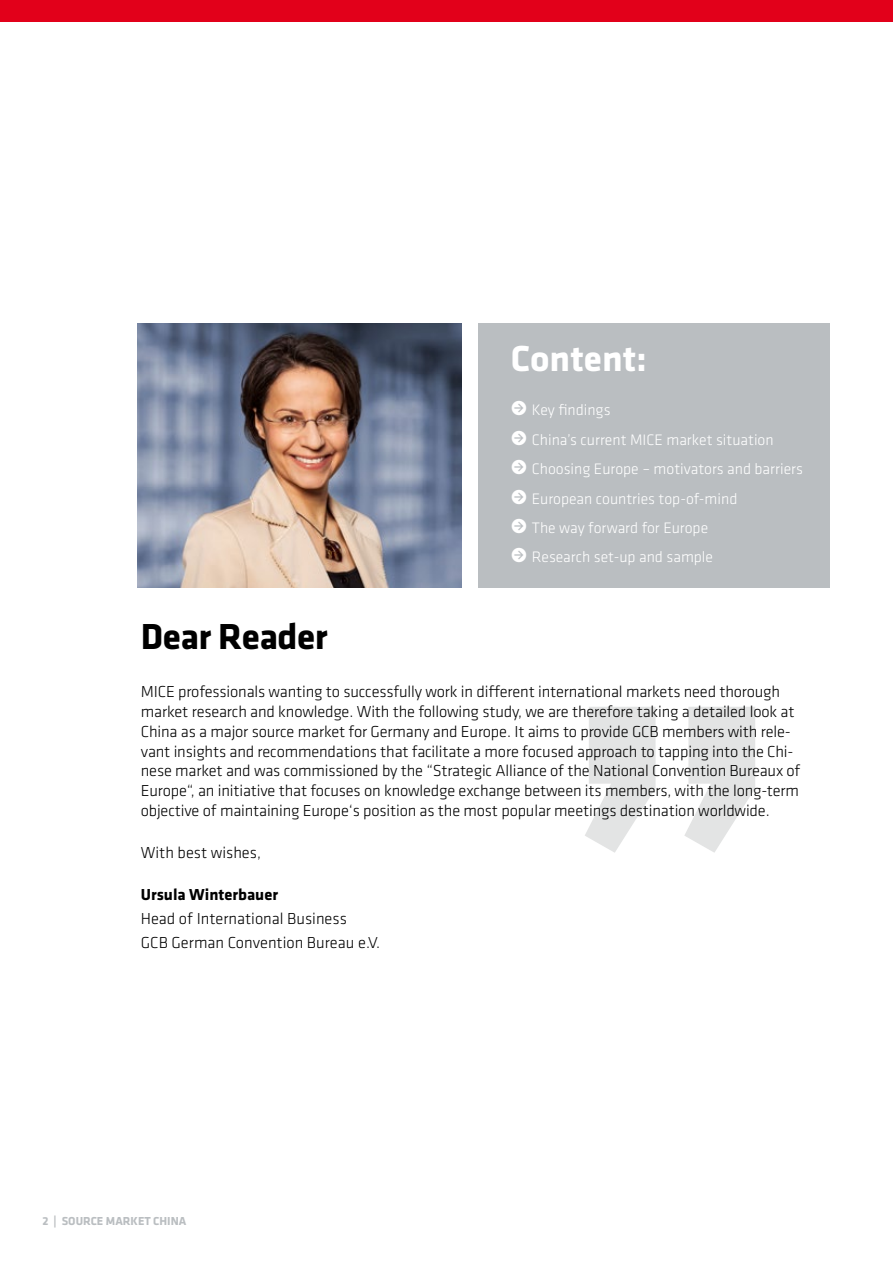
<style>
.page{position:relative;width:893px;height:1263px;background:#fff}
.page>*{position:absolute;margin:0;border:0;box-sizing:border-box;transform-origin:0 0}
.t1{font:700 37.5px "Klavika";letter-spacing:-.015em;color:#000}
.t2{font:700 37.5px "Klavika";color:#fff}
.t3{font:300 16.5px/19.8px "Klavika";letter-spacing:-.01em;color:#000}
.t4{font:700 16.5px "Klavika";color:#000}
.t5{font:300 15.75px "Klavika";color:#fff}
.t6{font:700 12px "Klavika";color:#babec1}
.s1{font-weight:400;font-size:21px}
</style>
<div class="page">
<div style="left:0;top:0;width:893px;height:21px;background:#e2001a"></div>
<svg style="left:585px;top:707px;width:170px;height:146px"></svg>
<img style="left:138px;top:324px;width:323px;height:263px">
<div style="left:478px;top:324px;width:352px;height:264px;background:#babec1"></div>
<h1 class="t2" style="left:511px;top:338px;width:137px">Content:</h1>
<p class="t5" style="left:511px;top:400px;width:101px"><span class="s1">•</span> Key findings</p>
<p class="t5" style="left:511px;top:430px;width:264px"><span class="s1">•</span> China’s current MICE market situation</p>
<p class="t5" style="left:511px;top:459px;width:294px"><span class="s1">•</span> Choosing Europe – motivators and barriers</p>
<p class="t5" style="left:511px;top:489px;width:228px"><span class="s1">•</span> European countries top-of-mind</p>
<p class="t5" style="left:511px;top:518px;width:199px"><span class="s1">•</span> The way forward for Europe</p>
<p class="t5" style="left:511px;top:548px;width:204px"><span class="s1">•</span> Research set-up and sample</p>
<h1 class="t1" style="left:141px;top:616px;width:188px">Dear Reader</h1>
<p class="t3" style="left:141px;top:682px;width:661px">MICE professionals wanting to successfully work in different international markets need thorough market research and knowledge. With the following study, we are therefore taking a detailed look at China as a major source market for Germany and Europe. It aims to provide GCB members with rele&shy;vant insights and recommendations that facilitate a more focused approach to tapping into the Chi&shy;nese market and was commissioned by the “Strategic Alliance of the National Convention Bureaux of Europe“, an initiative that focuses on knowledge exchange between its members, with the long-term objective of maintaining Europe‘s position as the most popular meetings destination worldwide.</p>
<p class="t3" style="left:141px;top:842px;width:122px">With best wishes,</p>
<p class="t4" style="left:141px;top:886px;width:139px">Ursula Winterbauer</p>
<p class="t3" style="left:141px;top:906px;width:241px;line-height:24px">Head of International Business<br>GCB German Convention Bureau e.V.</p>
<p class="t6" style="left:43px;top:1215px;width:145px">2 | SOURCE MARKET CHINA</p>
</div>
